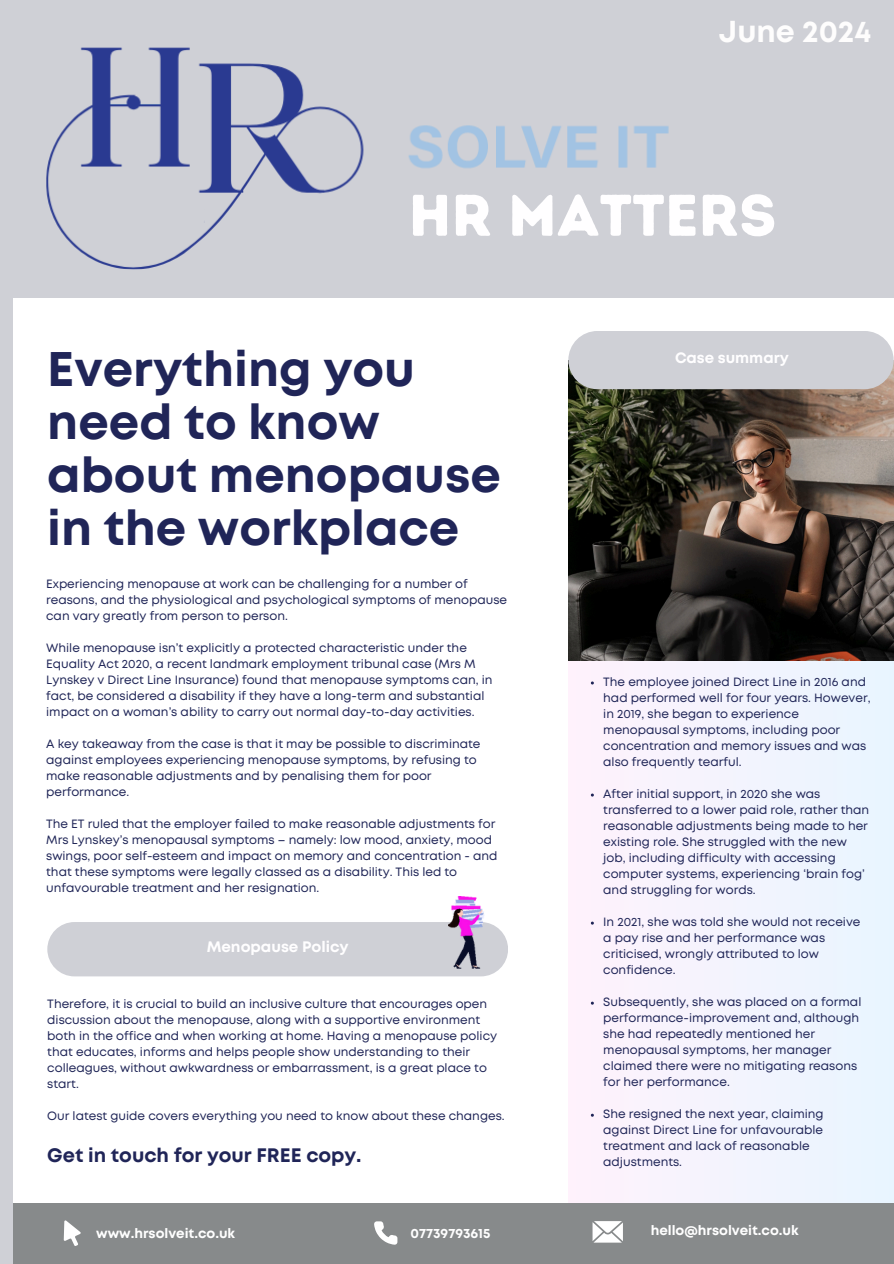
<style>
.page{position:relative;width:894px;height:1264px;background:#fff}
.page>*{position:absolute;margin:0;border:0;box-sizing:border-box;transform-origin:0 0}
.t1{font:58.5px "Intro Rust Base";color:#fffeff}
.t2{font:700 48.45px/52.8px "Mont";color:#202558}
.t3{font:700 30.3px "Mont";color:#fefdfd}
.t4{font:700 19.5px "Mont";color:#202558}
.t5{font:700 15.15px "Mont";color:#fffeff}
.t6{font:700 15px "Mont";color:#fffeff}
.t7{font:700 13.5px "Mont";color:#fff}
.t8{font:12px/16px "Mont";color:#1f2557}
</style>
<div class="page">
<div style="left:0;top:1202px;width:893px;height:61px;background:#878a8b"></div>
<svg style="left:374px;top:1221px;width:23px;height:23px"></svg>
<svg style="left:64px;top:1220px;width:17px;height:25px"></svg>
<svg style="left:592px;top:1221px;width:30px;height:21px"></svg>
<div style="left:0;top:0;width:893px;height:298px;background:#cfd0d6"></div>
<div style="left:568px;top:360px;width:325px;height:842px;background:#f4f4fd"></div>
<img style="left:568px;top:365px;width:325px;height:295px">
<div style="left:568px;top:331px;width:325px;height:58px;background:#cfd0d6;border-radius:29px"></div>
<div style="left:47px;top:922px;width:461px;height:54px;background:#cfd0d6;border-radius:27px"></div>
<img style="left:448px;top:896px;width:36px;height:72px">
<div style="left:0;top:298px;width:12px;height:965px;background:#cfd0d6"></div>
<img style="left:46px;top:47px;width:623px;height:223px">
<p class="t3" style="left:718px;top:20px;width:154px">June 2024</p>
<p class="t1" style="left:408px;top:180px;width:369px">HR MATTERS</p>
<p class="t2" style="left:47px;top:346px;width:455px">Everything you need to know about menopause in the workplace</p>
<p class="t6" style="left:674px;top:352px;width:115px">Case summary</p>
<p class="t8" style="left:46px;top:576px;width:462px">Experiencing menopause at work can be challenging for a number of reasons, and the physiological and psychological symptoms of menopause can vary greatly from person to person.</p>
<p class="t8" style="left:46px;top:640px;width:448px">While menopause isn’t explicitly a protected characteristic under the Equality Act 2020, a recent landmark employment tribunal case (Mrs M Lynskey v Direct Line Insurance) found that menopause symptoms can, in fact, be considered a disability if they have a long-term and substantial impact on a woman’s ability to carry out normal day-to-day activities.</p>
<p class="t8" style="left:46px;top:736px;width:435px">A key takeaway from the case is that it may be possible to discriminate against employees experiencing menopause symptoms, by refusing to make reasonable adjustments and by penalising them for poor performance.</p>
<p class="t8" style="left:46px;top:816px;width:453px">The ET ruled that the employer failed to make reasonable adjustments for Mrs Lynskey’s menopausal symptoms – namely: low mood, anxiety, mood swings, poor self-esteem and impact on memory and concentration - and that these symptoms were legally classed as a disability. This led to unfavourable treatment and her resignation.</p>
<h4 class="t5" style="left:206px;top:941px;width:143px">Menopause Policy</h4>
<p class="t8" style="left:47px;top:996px;width:451px">Therefore, it is crucial to build an inclusive culture that encourages open discussion about the menopause, along with a supportive environment both in the office and when working at home. Having a menopause policy that educates, informs and helps people show understanding to their colleagues, without awkwardness or embarrassment, is a great place to start.</p>
<h6 class="t8" style="left:47px;top:1108px;width:458px">Our latest guide covers everything you need to know about these changes.</h6>
<p class="t4" style="left:47px;top:1147px;width:316px">Get in touch for your FREE copy.</p>
<p class="t8" style="left:603px;top:674px;width:269px">The employee joined Direct Line in 2016 and had performed well for four years. However, in 2019, she began to experience menopausal symptoms, including poor concentration and memory issues and was also frequently tearful.</p>
<p class="t8" style="left:603px;top:786px;width:267px">After initial support, in 2020 she was transferred to a lower paid role, rather than reasonable adjustments being made to her existing role. She struggled with the new job, including difficulty with accessing computer systems, experiencing ‘brain fog’ and struggling for words.</p>
<h5 class="t8" style="left:603px;top:914px;width:258px">In 2021, she was told she would not receive a pay rise and her performance was criticised, wrongly attributed to low confidence.</h5>
<p class="t8" style="left:603px;top:994px;width:259px">Subsequently, she was placed on a formal performance-improvement and, although she had repeatedly mentioned her menopausal symptoms, her manager claimed there were no mitigating reasons for her performance.</p>
<p class="t8" style="left:603px;top:1106px;width:222px">She resigned the next year, claiming against Direct Line for unfavourable treatment and lack of reasonable adjustments.</p>
<h5 class="t7" style="left:96px;top:1228px;width:140px">www.hrsolveit.co.uk</h5>
<h2 class="t7" style="left:410px;top:1228px;width:82px">07739793615</h2>
<p class="t7" style="left:650px;top:1225px;width:149px">hello@hrsolveit.co.uk</p>
</div>
